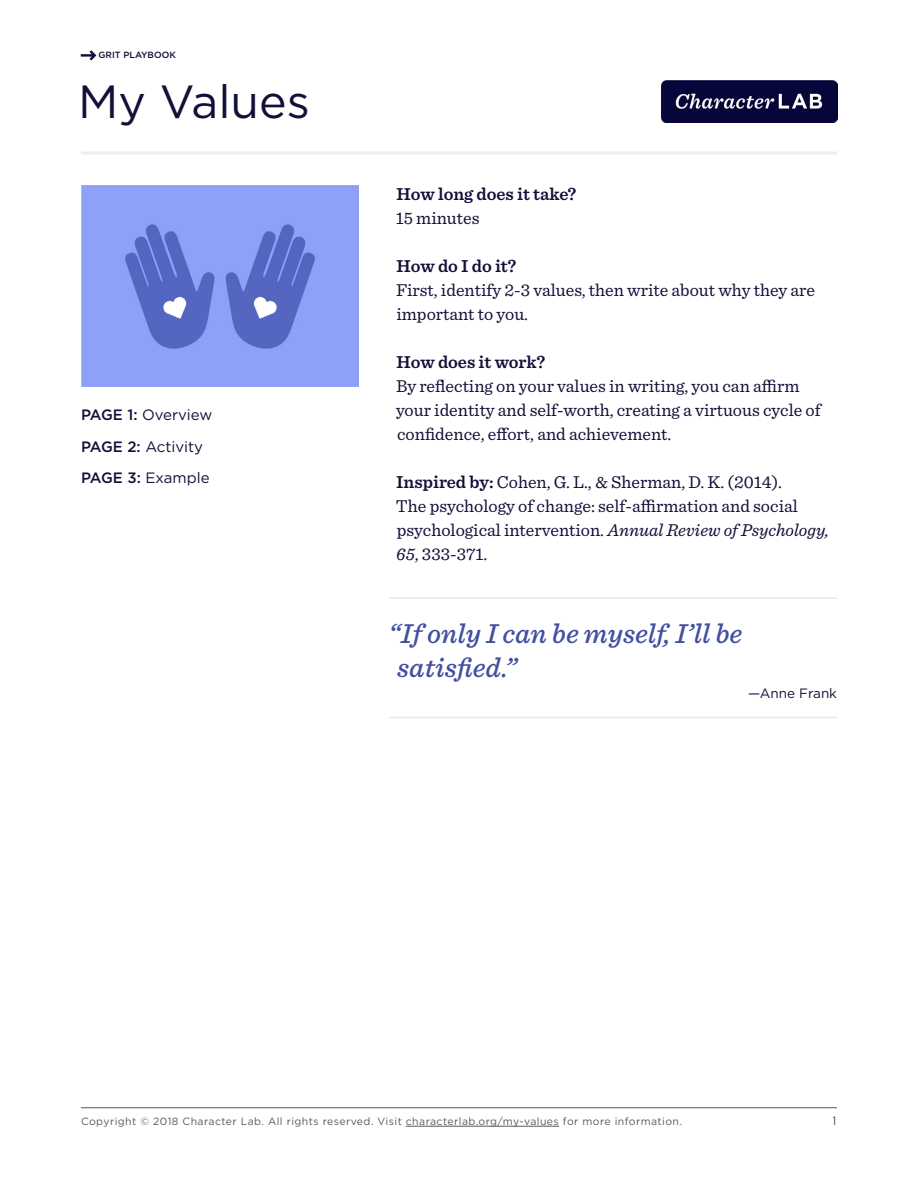
<style>
.page{position:relative;width:918px;height:1188px;background:#fff}
.page>*{position:absolute;margin:0;border:0;box-sizing:border-box;transform-origin:0 0}
.t1{font:46.5px "Gotham";color:#111038}
.t2{font:italic 500 28.5px/34.5px "Sentinel";color:#424fa1}
.t3{font:18px/24px "Sentinel";color:#111038}
.t4{font:600 18px "Sentinel";color:#111038}
.t5{font:15px/31.5px "Gotham";color:#111038}
.t6{font:13.5px "Gotham";color:#111038}
.t7{font:12px "Gotham";color:#000}
.t8{font:10.5px "Gotham";letter-spacing:.04em;color:#58595b}
.t9{font:500 9px "Gotham";color:#111038}
.s1{font-weight:500}
.s2{font-weight:600}
.s3{font-style:italic}
</style>
<div class="page">
<hr style="left:81px;top:1107px;width:756px;height:1px;background:#58595b">
<img style="left:662px;top:80px;width:175px;height:42px">
<hr style="left:81px;top:152px;width:756px;height:2px;background:#424fa1">
<img style="left:81px;top:186px;width:278px;height:201px">
<hr style="left:389px;top:597px;width:448px;height:2px;background:#111038">
<hr style="left:389px;top:717px;width:448px;height:1px;background:#111038">
<svg style="left:81px;top:50px;width:15px;height:11px"></svg>
<hr style="left:406px;top:1126px;width:153px;height:1px;background:#58595b">
<p class="t9" style="left:99px;top:49px;width:79px">GRIT PLAYBOOK</p>
<h1 class="t1" style="left:78px;top:72px;width:233px">My Values</h1>
<p class="t5" style="left:81px;top:399px;width:133px"><span class="s1">PAGE 1:</span> Overview<br><span class="s1">PAGE 2:</span> Activity<br><span class="s1">PAGE 3:</span> Example</p>
<p class="t4" style="left:396px;top:180px;width:182px">How long does it take?</p>
<p class="t3" style="left:396px;top:205px;width:85px">15 minutes</p>
<p class="t4" style="left:396px;top:252px;width:121px">How do I do it?</p>
<p class="t3" style="left:396px;top:277px;width:420px">First, identify 2-3 values, then write about why they are important to you.</p>
<p class="t4" style="left:396px;top:348px;width:150px">How does it work?</p>
<p class="t3" style="left:396px;top:373px;width:426px">By reflecting on your values in writing, you can affirm your identity and self-worth, creating a virtuous cycle of confidence, effort, and achievement.</p>
<p class="t3" style="left:396px;top:469px;width:435px"><span class="s2">Inspired by:</span> Cohen, G. L., &amp; Sherman, D. K. (2014).<br>The psychology of change: self-affirmation and social psychological intervention. <span class="s3">Annual Review of Psychology, 65</span>, 333-371.</p>
<h2 class="t2" style="left:389px;top:614px;width:355px">“If only I can be myself, I’ll be satisfied.”</h2>
<p class="t6" style="left:748px;top:685px;width:90px">—Anne Frank</p>
<p class="t8" style="left:81px;top:1115px;width:603px">Copyright © 2018 Character Lab. All rights reserved. Visit characterlab.org/my-values for more information.</p>
<p class="t7" style="left:833px;top:1113px;width:6px">1</p>
</div>
